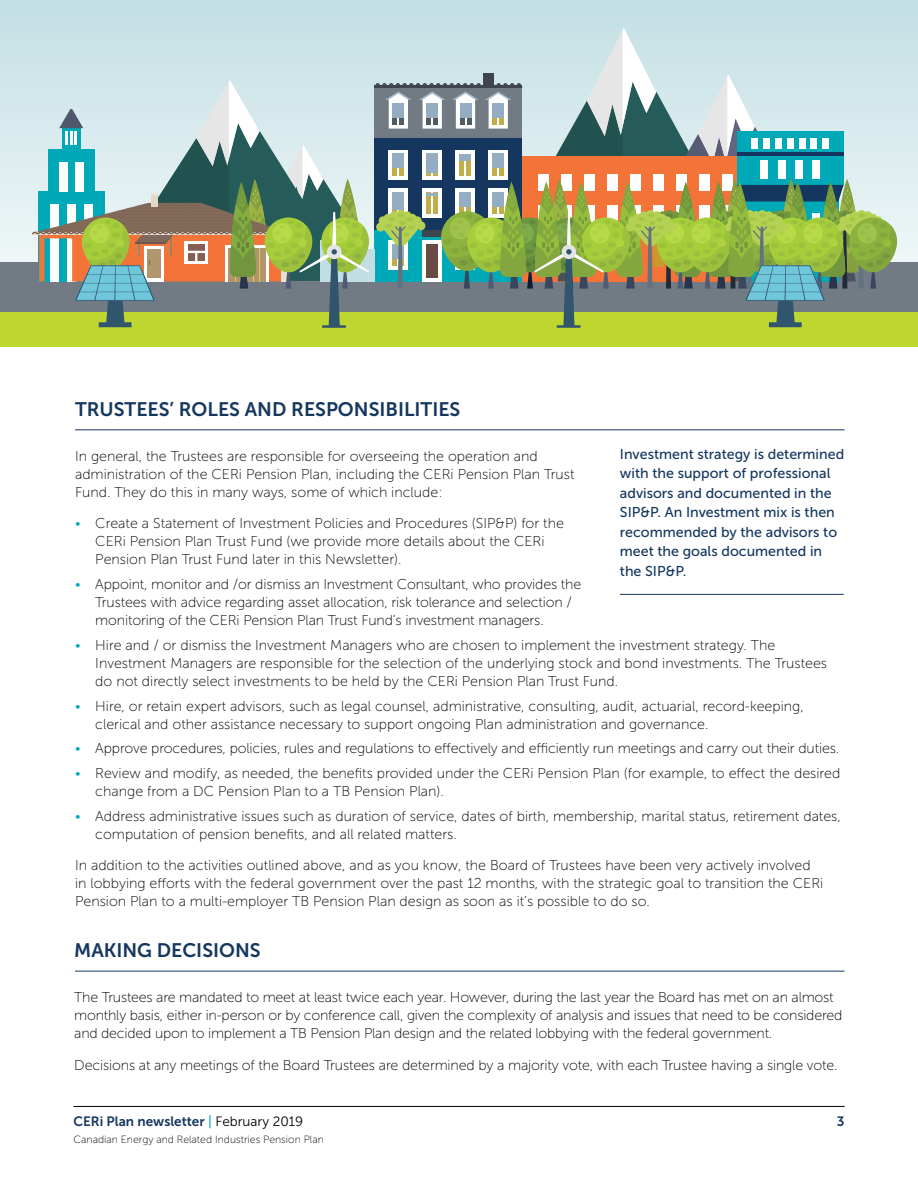
<style>
.page{position:relative;width:918px;height:1188px;background:#fff}
.page>*{position:absolute;margin:0;border:0;box-sizing:border-box;transform-origin:0 0}
.t1{font:19.5px "Museo Sans 700";color:#15375f}
.Bullet_list_teal{font:14.25px/18px "Museo Sans 100";color:#000}
.t2{font:14.25px/19.5px "Museo Sans 500";color:#15375f}
.t3{font:13.5px "Museo Sans 700";color:#15375f}
.t4{font:10.5px "Museo Sans 100";color:#000}
.s1{color:#00a9b7}
.s2{font-family:"Museo Sans 500";color:#00a9b7}
.s3{font-family:"Museo Sans 300";color:#000}
</style>
<div class="page">
<hr style="left:73px;top:1106px;width:772px;height:1px;background:#000">
<hr style="left:75px;top:429px;width:770px;height:1px;background:#15375f">
<hr style="left:75px;top:971px;width:770px;height:1px;background:#15375f">
<svg style="left:0;top:0;width:918px;height:263px;fill:#c5e0e5"></svg>
<div style="left:0;top:312px;width:918px;height:34px;background:#bdd630"></div>
<div style="left:0;top:263px;width:918px;height:49px;background:#727b83"></div>
<svg style="left:32px;top:27px;width:865px;height:301px"></svg>
<hr style="left:620px;top:594px;width:224px;height:1px;background:#15375f">
<p class="t1" style="left:75px;top:398px;width:387px">TRUSTEES’ ROLES AND RESPONSIBILITIES</p>
<p class="Bullet_list_teal" style="left:75px;top:447px;width:501px">In general, the Trustees are responsible for overseeing the operation and administration of the CERi Pension Plan, including the CERi Pension Plan Trust<br>Fund. They do this in many ways, some of which include:</p>
<p class="Bullet_list_teal" style="left:95px;top:515px;width:470px;text-indent:-20px"><span class="s1">•</span> Create a Statement of Investment Policies and Procedures (SIP&amp;P) for the<br>CERi Pension Plan Trust Fund (we provide more details about the CERi<br>Pension Plan Trust Fund later in this Newsletter).</p>
<p class="Bullet_list_teal" style="left:95px;top:575px;width:488px;text-indent:-20px"><span class="s1">•</span> Appoint, monitor and /or dismiss an Investment Consultant, who provides the<br>Trustees with advice regarding asset allocation, risk tolerance and selection / monitoring of the CERi Pension Plan Trust Fund’s investment managers.</p>
<p class="Bullet_list_teal" style="left:95px;top:636px;width:733px;text-indent:-20px"><span class="s1">•</span> Hire and / or dismiss the Investment Managers who are chosen to implement the investment strategy. The<br>Investment Managers are responsible for the selection of the underlying stock and bond investments. The Trustees do not directly select investments to be held by the CERi Pension Plan Trust Fund.</p>
<p class="Bullet_list_teal" style="left:95px;top:697px;width:710px;text-indent:-20px"><span class="s1">•</span> Hire, or retain expert advisors, such as legal counsel, administrative, consulting, audit, actuarial, record-keeping, clerical and other assistance necessary to support ongoing Plan administration and governance.</p>
<p class="Bullet_list_teal" style="left:75px;top:740px;width:766px"><span class="s1">•</span> Approve procedures, policies, rules and regulations to effectively and efficiently run meetings and carry out their duties.</p>
<p class="Bullet_list_teal" style="left:95px;top:764px;width:747px;text-indent:-20px"><span class="s1">•</span> Review and modify, as needed, the benefits provided under the CERi Pension Plan (for example, to effect the desired change from a DC Pension Plan to a TB Pension Plan).</p>
<p class="Bullet_list_teal" style="left:95px;top:807px;width:747px;text-indent:-20px"><span class="s1">•</span> Address administrative issues such as duration of service, dates of birth, membership, marital status, retirement dates, computation of pension benefits, and all related matters.</p>
<p class="Bullet_list_teal" style="left:75px;top:857px;width:750px">In addition to the activities outlined above, and as you know, the Board of Trustees have been very actively involved in lobbying efforts with the federal government over the past 12 months, with the strategic goal to transition the CERi<br>Pension Plan to a multi-employer TB Pension Plan design as soon as it’s possible to do so.</p>
<p class="t2" style="left:620px;top:444px;width:226px">Investment strategy is determined with the support of professional advisors and documented in the<br>SIP&amp;P. An Investment mix is then recommended by the advisors to meet the goals documented in the SIP&amp;P.</p>
<p class="t1" style="left:74px;top:940px;width:188px">MAKING DECISIONS</p>
<p class="Bullet_list_teal" style="left:74px;top:988px;width:770px">The Trustees are mandated to meet at least twice each year. However, during the last year the Board has met on an almost monthly basis, either in-person or by conference call, given the complexity of analysis and issues that need to be considered and decided upon to implement a TB Pension Plan design and the related lobbying with the federal government.</p>
<p class="Bullet_list_teal" style="left:74px;top:1056px;width:765px">Decisions at any meetings of the Board Trustees are determined by a majority vote, with each Trustee having a single vote.</p>
<p class="t3" style="left:73px;top:1114px;width:231px">CERi Plan newsletter <span class="s2">|</span> <span class="s3">February 2019</span></p>
<p class="t4" style="left:73px;top:1134px;width:252px">Canadian Energy and Related Industries Pension Plan</p>
<p class="t3" style="left:837px;top:1114px;width:9px">3</p>
</div>
